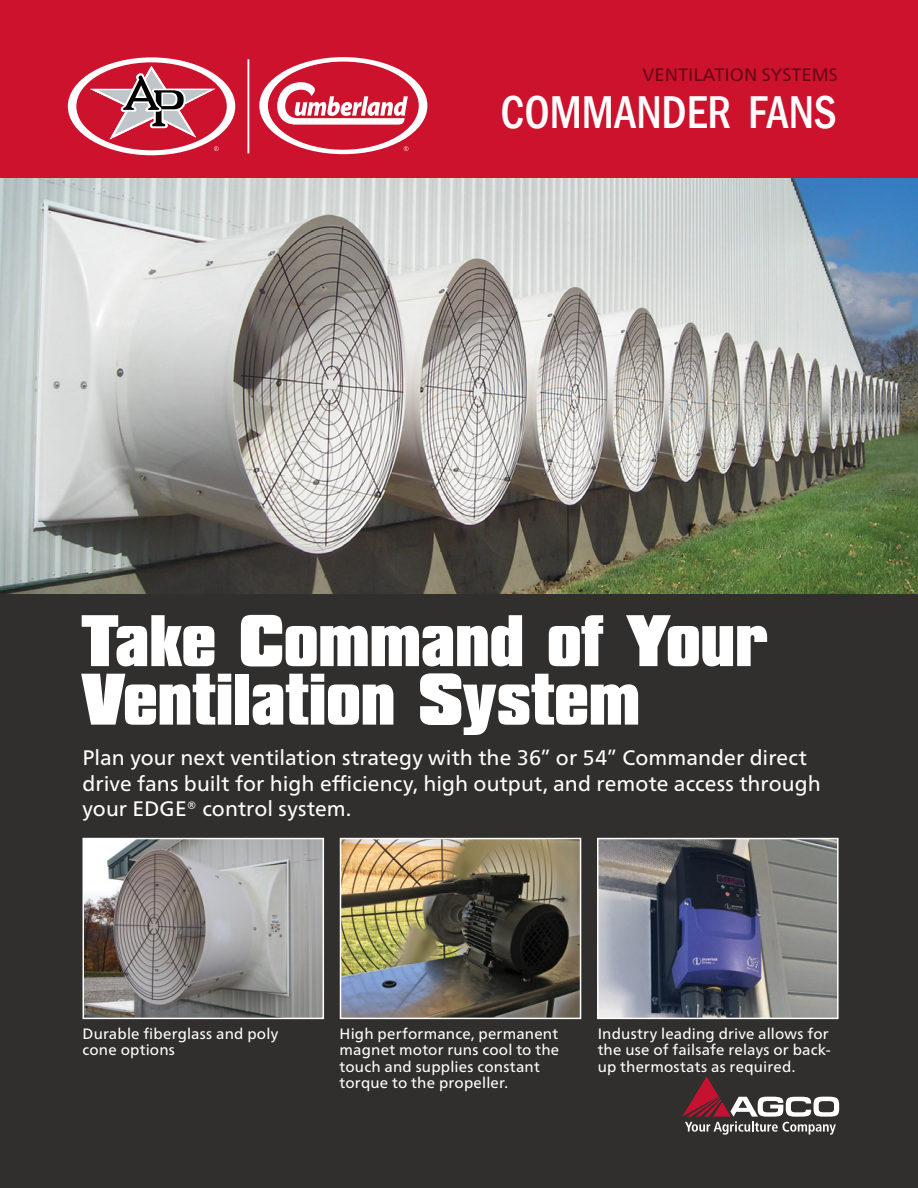
<style>
.page{position:relative;width:918px;height:1188px;background:#fff}
.page>*{position:absolute;margin:0;border:0;box-sizing:border-box;transform-origin:0 0}
.t1{font:900 62.7px/58.5px "Compacta BT";color:#fff;scale:.91 1}
.t2{font:500 condensed 47.25px "Franklin Gothic";color:#fff;scale:.95 1}
.t3{font:21px/25.5px "Frutiger Neue LTW1 G";letter-spacing:.005em;color:#fff}
.t4{font:18px "Frutiger Neue LTW1 G";color:#000}
.t5{font:15px/16.5px "Frutiger Neue LTW1 G";letter-spacing:.015em;color:#fff}
</style>
<div class="page">
<img style="left:0;top:177px;width:918px;height:417px">
<div style="left:0;top:594px;width:918px;height:594px;background:#312f2e"></div>
<div style="left:0;top:0;width:918px;height:177px;background:#cd122d"></div>
<svg style="left:682px;top:1076px;width:157px;height:59px"></svg>
<svg style="left:65px;top:56px;width:173px;height:101px"></svg>
<div style="left:68px;top:57px;width:167px;height:98px;background:#fff;border-radius:50%"></div>
<div style="left:76px;top:62px;width:151px;height:88px;background:#cd122d;border-radius:50%"></div>
<svg style="left:90px;top:66px;width:125px;height:73px"></svg>
<svg style="left:214px;top:146px;width:5px;height:5px"></svg>
<svg style="left:259px;top:57px;width:168px;height:97px"></svg>
<hr style="left:247px;top:59px;width:2px;height:94px;background:#fff">
<img style="left:86px;top:841px;width:235px;height:175px">
<div style="left:83px;top:838px;width:241px;height:181px;border:2px solid #fff"></div>
<img style="left:343px;top:841px;width:235px;height:175px">
<div style="left:340px;top:838px;width:241px;height:181px;border:2px solid #fff"></div>
<img style="left:600px;top:841px;width:236px;height:175px">
<div style="left:597px;top:838px;width:242px;height:181px;border:2px solid #fff"></div>
<p class="t4" style="left:643px;top:64px;width:197px">VENTILATION SYSTEMS</p>
<h2 class="t2" style="left:501px;top:81px;width:356px">COMMANDER FANS</h2>
<h1 class="t1" style="left:81px;top:613px;width:756px">Take Command of Your<br>Ventilation System</h1>
<h3 class="t3" style="left:83px;top:745px;width:740px">Plan your next ventilation strategy with the 36” or 54” Commander direct drive fans built for high efficiency, high output, and remote access through your EDGE® control system.</h3>
<p class="t5" style="left:83px;top:1025px;width:197px">Durable fiberglass and poly cone options</p>
<p class="t5" style="left:340px;top:1025px;width:221px">High performance, permanent magnet motor runs cool to the touch and supplies constant torque to the propeller.</p>
<p class="t5" style="left:598px;top:1025px;width:235px">Industry leading drive allows for the use of failsafe relays or back&shy;up thermostats as required.</p>
</div>
